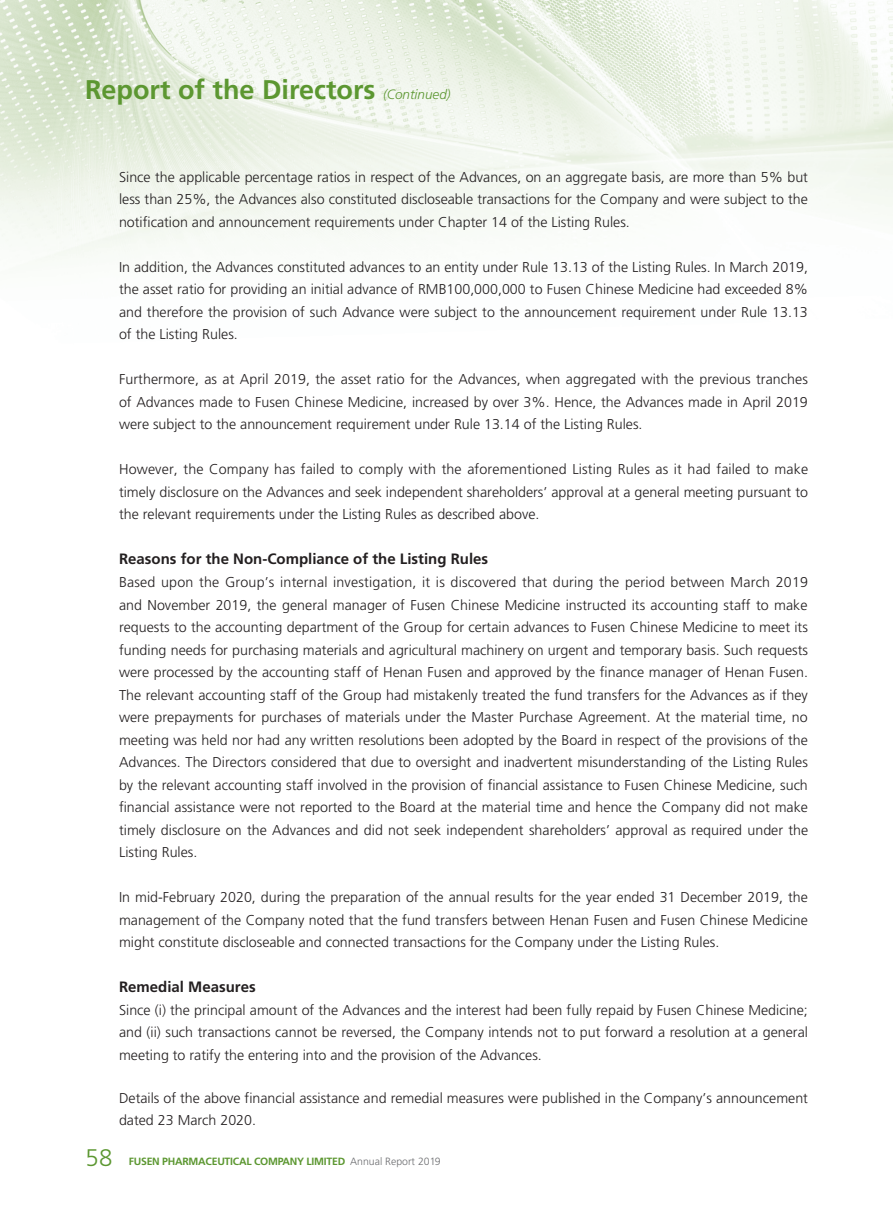
<style>
.page{position:relative;width:893px;height:1212px;background:#fff}
.page>*{position:absolute;margin:0;border:0;box-sizing:border-box;transform-origin:0 0}
.t1{font:700 27px "Frutiger LT Std";color:#5c9731}
.t2{font:300 24px "Frutiger LT Std";color:#5c9731}
.t3{font:700 15px "Frutiger LT Std";color:#231f20}
.t4{font:300 14.25px/22.5px "Frutiger LT Std";color:#231f20;text-align:justify}
.t5{font:700 10.5px "Frutiger LT Std";letter-spacing:-.025em;color:#5c9731}
.s1{font-weight:300;font-style:italic;font-size:13.5px}
.s2{font-weight:300;color:#6c6d70}
</style>
<div class="page">
<img style="left:0;top:0;width:893px;height:260px">
<h1 class="t1" style="left:85px;top:74px;width:367px">Report of the Directors <span class="s1">(Continued)</span></h1>
<p class="t4" style="left:119px;top:166px;width:690px">Since the applicable percentage ratios in respect of the Advances, on an aggregate basis, are more than 5% but less than 25%, the Advances also constituted discloseable transactions for the Company and were subject to the notification and announcement requirements under Chapter 14 of the Listing Rules.</p>
<p class="t4" style="left:119px;top:256px;width:690px">In addition, the Advances constituted advances to an entity under Rule 13.13 of the Listing Rules. In March 2019, the asset ratio for providing an initial advance of RMB100,000,000 to Fusen Chinese Medicine had exceeded 8% and therefore the provision of such Advance were subject to the announcement requirement under Rule 13.13 of the Listing Rules.</p>
<p class="t4" style="left:119px;top:368px;width:690px">Furthermore, as at April 2019, the asset ratio for the Advances, when aggregated with the previous tranches of Advances made to Fusen Chinese Medicine, increased by over 3%. Hence, the Advances made in April 2019 were subject to the announcement requirement under Rule 13.14 of the Listing Rules.</p>
<p class="t4" style="left:119px;top:458px;width:691px">However, the Company has failed to comply with the aforementioned Listing Rules as it had failed to make timely disclosure on the Advances and seek independent shareholders’ approval at a general meeting pursuant to the relevant requirements under the Listing Rules as described above.</p>
<p class="t3" style="left:119px;top:550px;width:371px">Reasons for the Non-Compliance of the Listing Rules</p>
<p class="t4" style="left:119px;top:571px;width:691px">Based upon the Group’s internal investigation, it is discovered that during the period between March 2019 and November 2019, the general manager of Fusen Chinese Medicine instructed its accounting staff to make requests to the accounting department of the Group for certain advances to Fusen Chinese Medicine to meet its funding needs for purchasing materials and agricultural machinery on urgent and temporary basis. Such requests were processed by the accounting staff of Henan Fusen and approved by the finance manager of Henan Fusen.<br>The relevant accounting staff of the Group had mistakenly treated the fund transfers for the Advances as if they were prepayments for purchases of materials under the Master Purchase Agreement. At the material time, no meeting was held nor had any written resolutions been adopted by the Board in respect of the provisions of the Advances. The Directors considered that due to oversight and inadvertent misunderstanding of the Listing Rules by the relevant accounting staff involved in the provision of financial assistance to Fusen Chinese Medicine, such financial assistance were not reported to the Board at the material time and hence the Company did not make timely disclosure on the Advances and did not seek independent shareholders’ approval as required under the Listing Rules.</p>
<p class="t4" style="left:119px;top:886px;width:690px">In mid-February 2020, during the preparation of the annual results for the year ended 31 December 2019, the management of the Company noted that the fund transfers between Henan Fusen and Fusen Chinese Medicine might constitute discloseable and connected transactions for the Company under the Listing Rules.</p>
<p class="t3" style="left:119px;top:978px;width:138px">Remedial Measures</p>
<p class="t4" style="left:119px;top:998px;width:690px">Since (i) the principal amount of the Advances and the interest had been fully repaid by Fusen Chinese Medicine; and (ii) such transactions cannot be reversed, the Company intends not to put forward a resolution at a general meeting to ratify the entering into and the provision of the Advances.</p>
<p class="t4" style="left:119px;top:1087px;width:690px;line-height:21.8px">Details of the above financial assistance and remedial measures were published in the Company’s announcement dated 23 March 2020.</p>
<h2 class="t2" style="left:86px;top:1144px;width:28px">58</h2>
<p class="t5" style="left:129px;top:1155px;width:313px">FUSEN PHARMACEUTICAL COMPANY LIMITED <span class="s2">Annual Report 2019</span></p>
</div>
